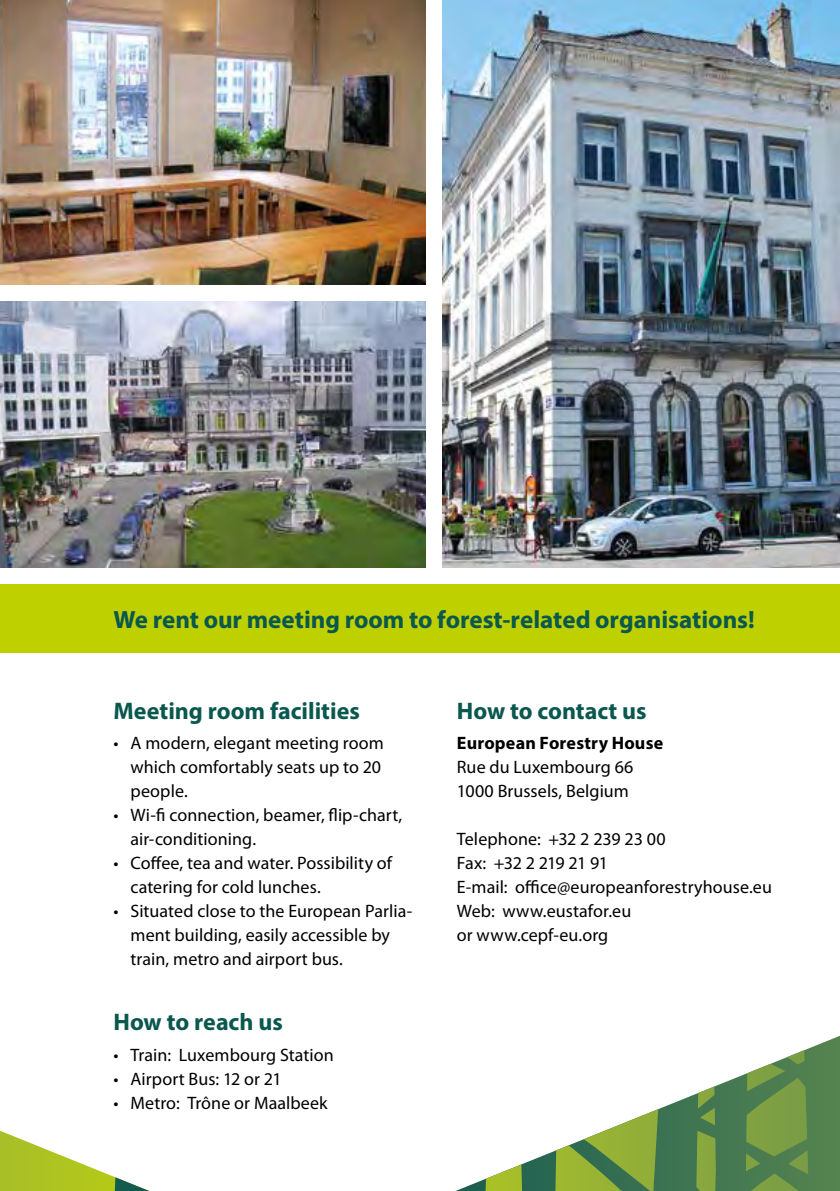
<style>
.page{position:relative;width:840px;height:1191px;background:#fff}
.page>*{position:absolute;margin:0;border:0;box-sizing:border-box;transform-origin:0 0}
.t1{font:700 25px "Myriad Pro";color:#09584e}
.t2{font:700 24px "Myriad Pro";color:#09584e}
.t3{font:18px/24px "Myriad Pro";letter-spacing:.005em;color:#000}
.t4{font:700 18px "Myriad Pro";letter-spacing:.01em;color:#000}
</style>
<div class="page">
<div style="left:0;top:584px;width:839px;height:69px;background:#bed000"></div>
<img style="left:0;top:301px;width:425px;height:266px">
<img style="left:442px;top:0;width:397px;height:567px">
<img style="left:0;top:0;width:425px;height:284px">
<svg style="left:456px;top:1036px;width:383px;height:155px"></svg>
<svg style="left:485px;top:1050px;width:322px;height:141px"></svg>
<svg style="left:0;top:1130px;width:149px;height:61px"></svg>
<h1 class="t1" style="left:113px;top:603px;width:642px">We rent our meeting room to forest-related organisations!</h1>
<h2 class="t2" style="left:113px;top:695px;width:248px">Meeting room facilities</h2>
<p class="t3" style="left:130px;top:730px;width:255px;text-indent:-17px">• A modern, elegant meeting room which comfortably seats up to 20 people.</p>
<p class="t3" style="left:130px;top:802px;width:273px;text-indent:-17px">• Wi-fi connection, beamer, flip-chart, air-conditioning.</p>
<p class="t3" style="left:130px;top:850px;width:263px;text-indent:-17px">• Coffee, tea and water. Possibility of catering for cold lunches.</p>
<p class="t3" style="left:130px;top:898px;width:283px;text-indent:-17px">• Situated close to the European Parlia&shy;ment building, easily accessible by train, metro and airport bus.</p>
<h2 class="t2" style="left:113px;top:1006px;width:171px">How to reach us</h2>
<p class="t3" style="left:113px;top:1042px;width:222px">• Train: Luxembourg Station</p>
<p class="t3" style="left:113px;top:1066px;width:169px">• Airport Bus: 12 or 21</p>
<p class="t3" style="left:113px;top:1090px;width:215px">• Metro: Trône or Maalbeek</p>
<h2 class="t2" style="left:456px;top:695px;width:191px">How to contact us</h2>
<p class="t4" style="left:456px;top:731px;width:208px">European Forestry House</p>
<p class="t3" style="left:456px;top:754px;width:178px">Rue du Luxembourg 66<br>1000 Brussels, Belgium</p>
<p class="t3" style="left:456px;top:826px;width:316px">Telephone: +32 2 239 23 00<br>Fax: +32 2 219 21 91<br>E-mail: office@europeanforestryhouse.eu<br>Web: www.eustafor.eu<br>or www.cepf-eu.org</p>
</div>
